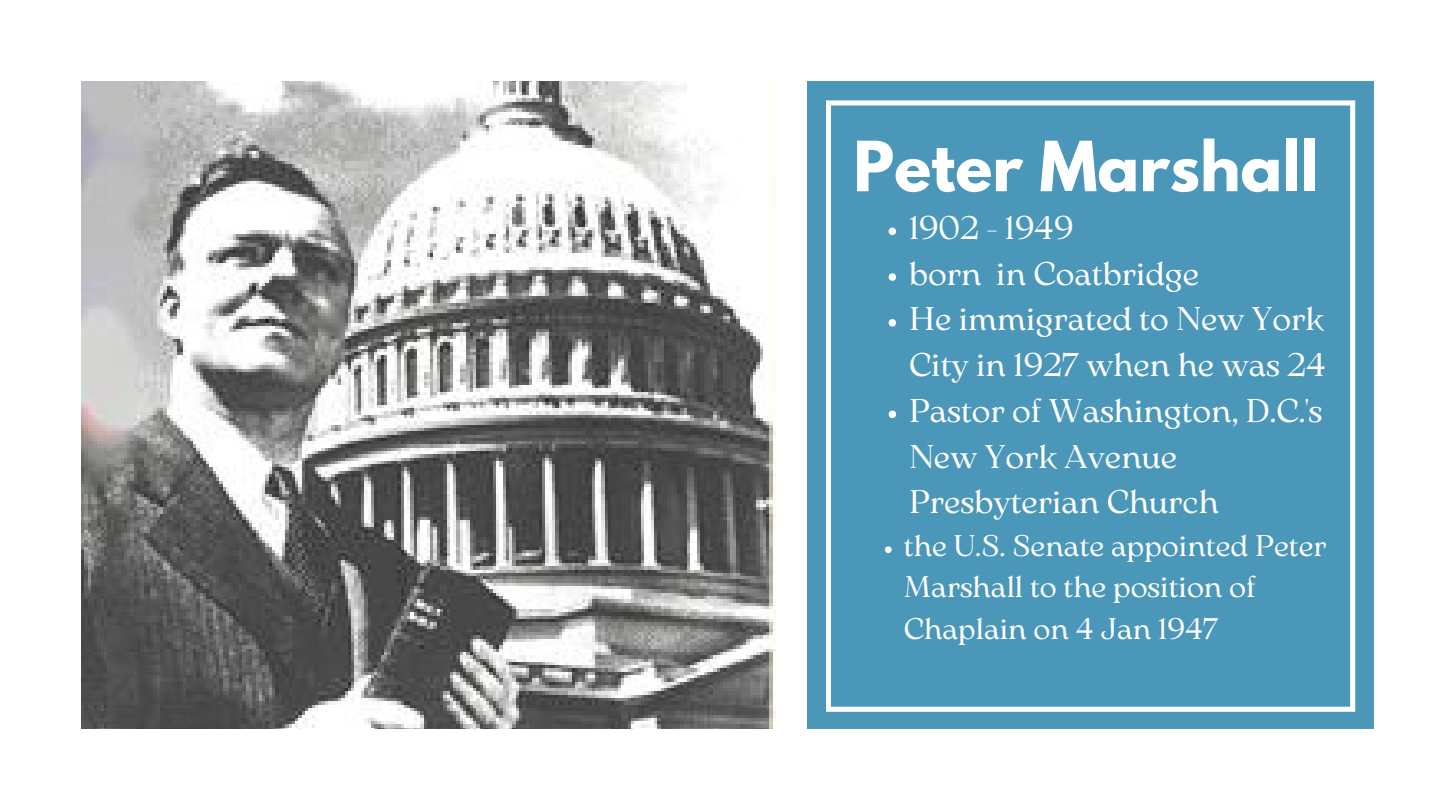
<style>
.page{position:relative;width:1440px;height:810px;background:#fff}
.page>*{position:absolute;margin:0;border:0;box-sizing:border-box;transform-origin:0 0}
.t1{font:700 61.3px "League Spartan";color:#fff}
.t2{font:32.7px/45.7px "Arsenica Antiqua";color:#fff}
.t3{font:29.7px/41.2px "Arsenica Antiqua";color:#fff}
</style>
<div class="page">
<img style="left:81px;top:81px;width:695px;height:648px">
<div style="left:808px;top:81px;width:566px;height:648px;background:#4a97b9"></div>
<svg style="left:826px;top:100px;width:529px;height:612px"></svg>
<svg style="left:889px;top:228px;width:7px;height:7px"></svg>
<svg style="left:889px;top:273px;width:7px;height:8px"></svg>
<svg style="left:889px;top:319px;width:7px;height:8px"></svg>
<svg style="left:889px;top:411px;width:7px;height:7px"></svg>
<svg style="left:885px;top:546px;width:7px;height:7px"></svg>
<h1 class="t1" style="left:853px;top:118px;width:467px">Peter Marshall</h1>
<p class="t2" style="left:909px;top:202px;width:419px">1902 - 1949<br>born in Coatbridge<br>He immigrated to New York<br>City in 1927 when he was 24<br>Pastor of Washington, D.C.'s<br>New York Avenue<br>Presbyterian Church</p>
<p class="t3" style="left:904px;top:523px;width:424px">the U.S. Senate appointed Peter<br>Marshall to the position of<br>Chaplain on 4 Jan 1947</p>
</div>
